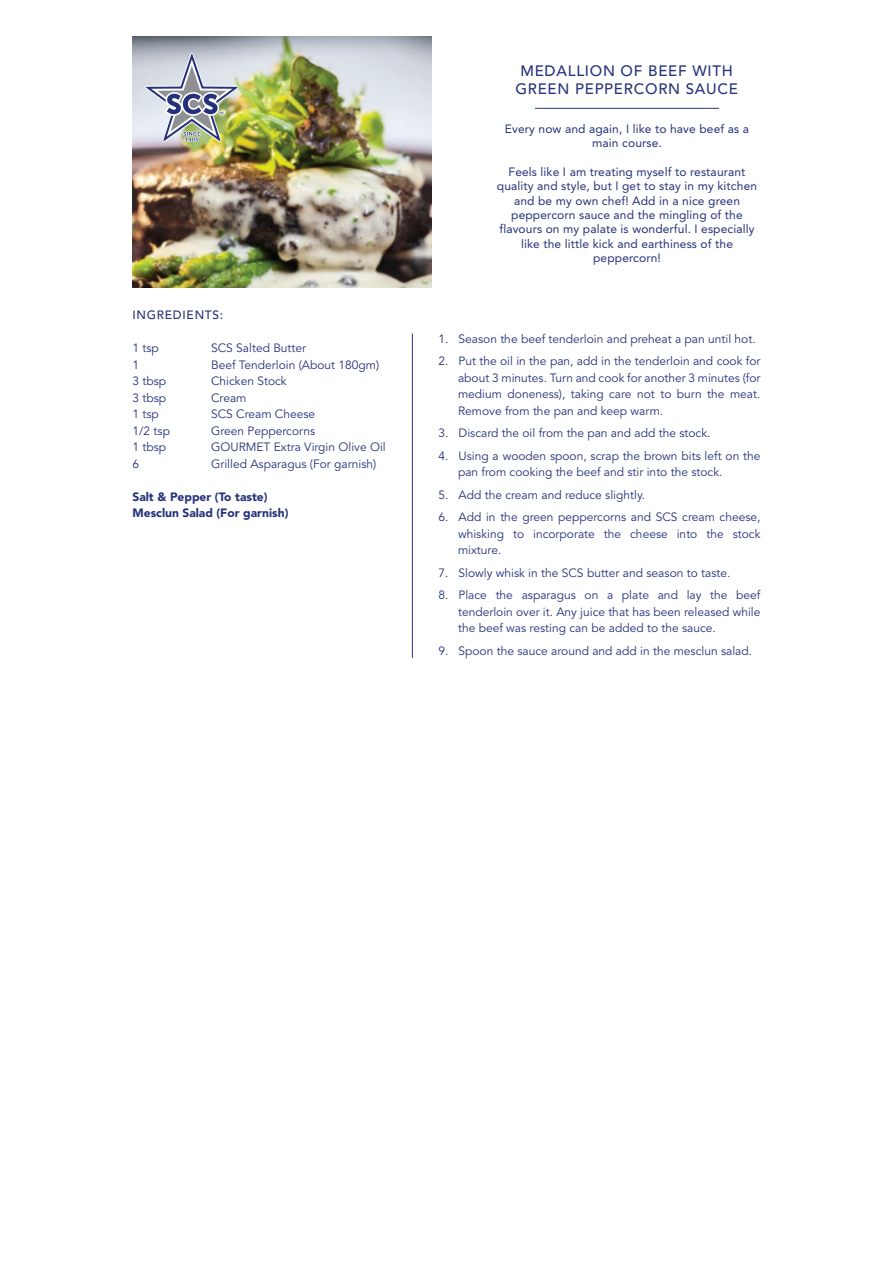
<style>
.page{position:relative;width:893px;height:1263px;background:#fff}
.page>*{position:absolute;margin:0;border:0;box-sizing:border-box;transform-origin:0 0}
.t1{font:500 15px/18px "Avenir";letter-spacing:.05em;color:#28357a;text-align:center}
.t2{font:12px/16.5px "Avenir";color:#253279;text-align:justify}
.t3{font:12px/14.4px "Avenir";letter-spacing:.01em;color:#253279;text-align:center}
.t4{font:900 12px/16.5px "Avenir";color:#253279}
.t5{font:500 12px "Avenir";letter-spacing:.06em;color:#253279}
</style>
<div class="page">
<hr style="left:535px;top:108px;width:184px;height:1px;background:#28357a">
<img style="left:132px;top:36px;width:300px;height:252px">
<hr style="left:412px;top:333px;width:1px;height:325px;background:#28357a">
<svg style="left:145px;top:53px;width:94px;height:89px;background:#b6bcbd"></svg>
<p class="t5" style="left:132px;top:310px;width:92px">INGREDIENTS:</p>
<p class="t2" style="left:132px;top:341px;width:28px">1 tsp</p>
<p class="t2" style="left:211px;top:341px;width:97px">SCS Salted Butter</p>
<p class="t2" style="left:132px;top:358px;width:8px">1</p>
<p class="t2" style="left:211px;top:358px;width:170px">Beef Tenderloin (About 180gm)</p>
<p class="t2" style="left:132px;top:374px;width:35px">3 tbsp</p>
<p class="t2" style="left:211px;top:374px;width:77px">Chicken Stock</p>
<p class="t2" style="left:132px;top:391px;width:35px">3 tbsp</p>
<p class="t2" style="left:211px;top:391px;width:37px">Cream</p>
<p class="t2" style="left:132px;top:407px;width:28px">1 tsp</p>
<p class="t2" style="left:211px;top:407px;width:106px">SCS Cream Cheese</p>
<p class="t2" style="left:132px;top:424px;width:39px">1/2 tsp</p>
<p class="t2" style="left:211px;top:424px;width:106px">Green Peppercorns</p>
<p class="t2" style="left:132px;top:440px;width:35px">1 tbsp</p>
<p class="t2" style="left:211px;top:440px;width:176px">GOURMET Extra Virgin Olive Oil</p>
<p class="t2" style="left:132px;top:457px;width:8px">6</p>
<p class="t2" style="left:211px;top:457px;width:167px">Grilled Asparagus (For garnish)</p>
<p class="t4" style="left:132px;top:489px;width:157px">Salt &amp; Pepper (To taste)<br>Mesclun Salad (For garnish)</p>
<p class="t1" style="left:515px;top:64px;width:224px">MEDALLION OF BEEF WITH<br>GREEN PEPPERCORN SAUCE</p>
<p class="t3" style="left:505px;top:122px;width:246px">Every now and again, I like to have beef as a main course.</p>
<p class="t3" style="left:497px;top:165px;width:262px">Feels like I am treating myself to restaurant quality and style, but I get to stay in my kitchen and be my own chef! Add in a nice green peppercorn sauce and the mingling of the flavours on my palate is wonderful. I especially like the little kick and earthiness of the peppercorn!</p>
<p class="t2" style="left:439px;top:331px;width:319px">1. Season the beef tenderloin and preheat a pan until hot.</p>
<p class="t2" style="left:458px;top:354px;width:304px;text-indent:-20px">2. Put the oil in the pan, add in the tenderloin and cook for about 3 minutes. Turn and cook for another 3 minutes (for medium doneness), taking care not to burn the meat.<br>Remove from the pan and keep warm.</p>
<p class="t2" style="left:439px;top:426px;width:273px">3. Discard the oil from the pan and add the stock.</p>
<p class="t2" style="left:458px;top:449px;width:304px;text-indent:-20px">4. Using a wooden spoon, scrap the brown bits left on the pan from cooking the beef and stir into the stock.</p>
<p class="t2" style="left:439px;top:488px;width:208px">5. Add the cream and reduce slightly.</p>
<p class="t2" style="left:458px;top:510px;width:304px;text-indent:-20px">6. Add in the green peppercorns and SCS cream cheese, whisking to incorporate the cheese into the stock mixture.</p>
<p class="t2" style="left:439px;top:566px;width:293px">7. Slowly whisk in the SCS butter and season to taste.</p>
<p class="t2" style="left:458px;top:588px;width:304px;text-indent:-20px">8. Place the asparagus on a plate and lay the beef tenderloin over it. Any juice that has been released while the beef was resting can be added to the sauce.</p>
<p class="t2" style="left:439px;top:644px;width:315px">9. Spoon the sauce around and add in the mesclun salad.</p>
</div>
